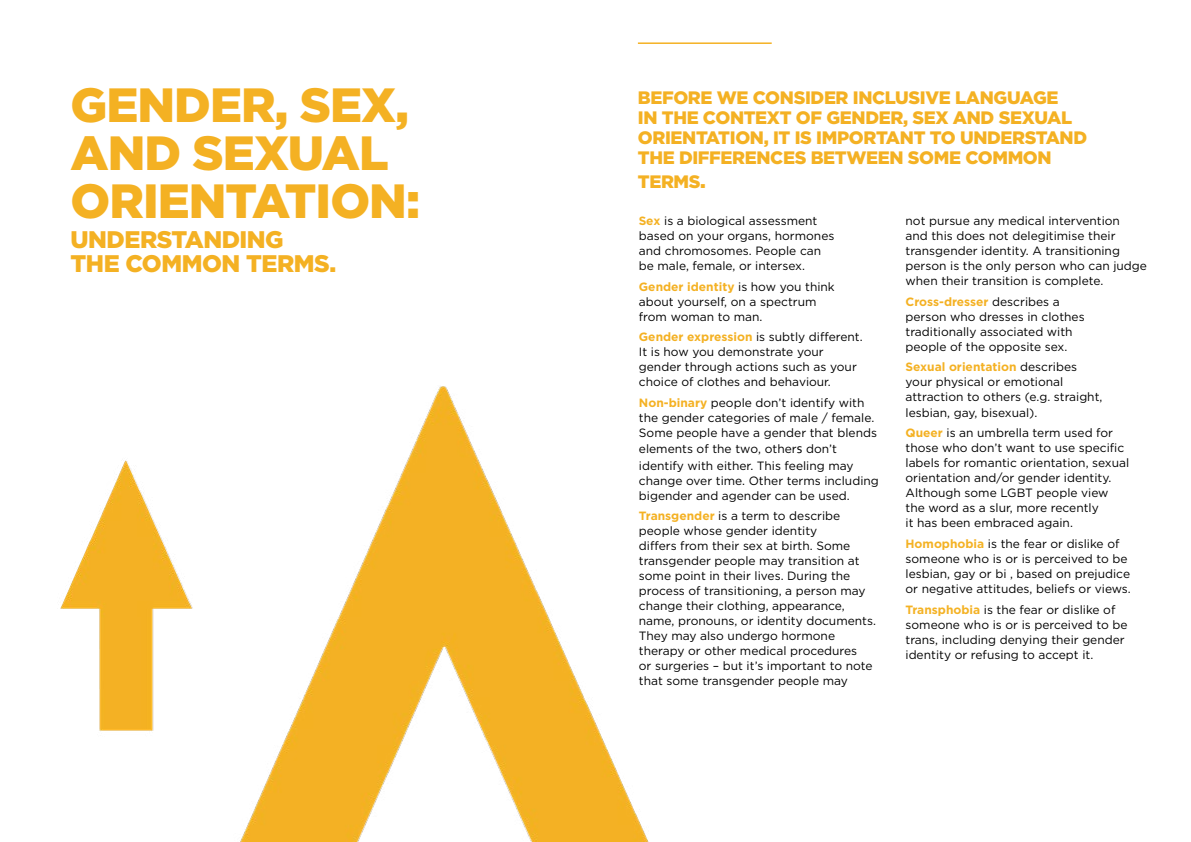
<style>
.page{position:relative;width:1191px;height:842px;background:#fff}
.page>*{position:absolute;margin:0;border:0;box-sizing:border-box;transform-origin:0 0}
.t1{font:900 48px/48px "Gotham HTF";letter-spacing:-.02em;color:#f4b123}
.t2{font:900 24px/24px "Gotham HTF";letter-spacing:-.02em;color:#f4b123}
.t3{font:900 18px/20px "Gotham HTF";letter-spacing:-.02em;color:#f4b123}
.t4{font:12px/15px "Gotham HTF";color:#000}
.s1{font-size:20px}
.s2{font-weight:700;color:#f4b123}
.s3{font-family:"Corbel";font-size:14px}
.s4{font-weight:700;color:#f4b224}
</style>
<div class="page">
<hr style="left:638px;top:42px;width:133px;height:2px;background:#f4b123">
<img style="left:60px;top:386px;width:589px;height:456px">
<h1 class="t1" style="left:71px;top:80px;width:351px">GENDER, SEX,<br>AND SEXUAL<br>ORIENTATION:</h1>
<h2 class="t2" style="left:71px;top:227px;width:267px">UNDERSTANDING<br>THE COMMON TERMS.</h2>
<h3 class="t3" style="left:638px;top:88px;width:451px">BEFORE WE CONSIDER INCLUSIVE LANGUAGE<br>IN THE CONTEXT OF GENDER, SEX AND SEXUAL ORIENTATION, IT IS IMPORTANT TO UNDERSTAND THE DIFFERENCES BETWEEN SOME COMMON</h3>
<h3 class="t3" style="left:638px;top:172px;width:70px">TERMS<span class="s1">.</span></h3>
<p class="t4" style="left:639px;top:213px;width:197px"><span class="s2">Sex</span> is a biological assessment based on your organs, hormones and chromosomes. People can be male, female, or intersex.</p>
<p class="t4" style="left:639px;top:279px;width:197px"><span class="s2">Gender identity</span> is how you think about yourself, on a spectrum from woman to man.</p>
<p class="t4" style="left:639px;top:329px;width:225px"><span class="s2">Gender expression</span> is subtly different.<br>It is how you demonstrate your gender through actions such as your choice of clothes and behaviour.</p>
<p class="t4" style="left:639px;top:395px;width:240px"><span class="s2">Non-binary</span> people don’t identify with the gender categories of male / female.<br>Some people have a gender that blends elements of the two, other<span class="s3">s</span> don’t</p>
<p class="t4" style="left:639px;top:458px;width:241px">identify with either. This feeling may change over time. Other terms including bigender and agender can be used.</p>
<p class="t4" style="left:639px;top:508px;width:239px"><span class="s2">Transgender</span> is a term to describe people whose gender identity<br>differs from their sex at birth. Some transgender people may transition at some point in their lives. During the process of transitioning, a person may change their clothing, appearance, name, pronouns, or identity documents.<br>They may also undergo hormone therapy or other medical procedures<br>or surgeries – but it’s important to note that some transgender people may</p>
<p class="t4" style="left:905px;top:213px;width:243px">not pursue any medical intervention<br>and this does not delegitimise their transgender identity. A transitioning person is the only person who can judge when their transition is complete.</p>
<p class="t4" style="left:905px;top:294px;width:181px"><span class="s2">Cross-dresser</span> describes a person who dresses in clothes traditionally associated with people of the opposite sex.</p>
<p class="t4" style="left:905px;top:360px;width:198px"><span class="s2">Sexual orientation</span> describes your physical or emotional attraction to others (e.g. straight, lesbian, gay, bisexual).</p>
<p class="t4" style="left:905px;top:425px;width:225px"><span class="s2">Queer</span> is an umbrella term used for those who don’t want to use specific labels for romantic orientation, sexual orientation and/or gender identity.<br>Although some LGBT people view the word as a slur, more recently<br>it has been embraced again.</p>
<p class="t4" style="left:905px;top:536px;width:227px"><span class="s4">Homophobia</span> is the fear or dislike of someone who is or is perceived to be lesbian, gay or bi , based on prejudice or negative attitudes, beliefs or views.</p>
<p class="t4" style="left:905px;top:602px;width:223px"><span class="s4">Transphobia</span> is the fear or dislike of someone who is or is perceived to be trans, including denying their gender identity or refusing to accept it.</p>
</div>
